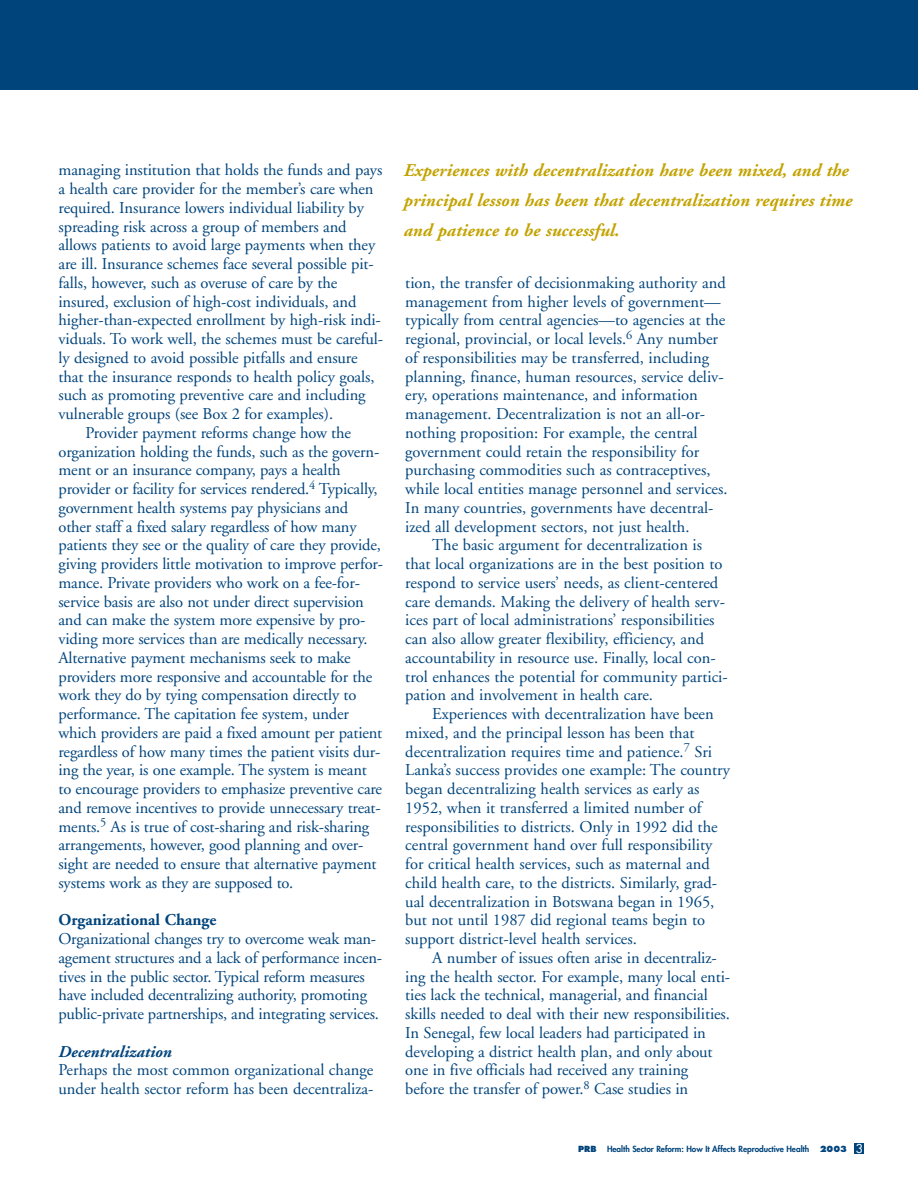
<style>
.page{position:relative;width:918px;height:1188px;background:#fff}
.page>*{position:absolute;margin:0;border:0;box-sizing:border-box;transform-origin:0 0}
.t1{font:italic 700 18px/30px "Adobe Garamond";letter-spacing:.005em;color:#c3a300}
.t2{font:16.5px/18.8px "Adobe Garamond";letter-spacing:-.005em;color:#00447c}
.t3{font:700 16.5px "Adobe Garamond";color:#00447c}
.t4{font:italic 700 16.5px "Adobe Garamond";color:#00447c}
.t5{font:800 8.25px "Futura";letter-spacing:-.005em;color:#00447c}
.t6{font:800 8.25px "Futura";color:#00447c}
.s1{font-weight:400;font-size:12px;color:#fff}
</style>
<div class="page">
<div style="left:854px;top:1144px;width:10px;height:10px;background:#00447c"></div>
<div style="left:0;top:0;width:918px;height:90px;background:#00447c"></div>
<p class="t2" style="left:58px;top:162px;width:325px">managing institution that holds the funds and pays</p>
<p class="t2" style="left:58px;top:181px;width:317px">a health care provider for the member’s care when</p>
<p class="t2" style="left:58px;top:200px;width:307px">required. Insurance lowers individual liability by</p>
<p class="t2" style="left:58px;top:219px;width:290px">spreading risk across a group of members and</p>
<p class="t2" style="left:58px;top:237px;width:318px">allows patients to avoid large payments when they</p>
<p class="t2" style="left:58px;top:256px;width:317px">are ill. Insurance schemes face several possible pit-</p>
<p class="t2" style="left:58px;top:275px;width:280px">falls, however, such as overuse of care by the</p>
<p class="t2" style="left:58px;top:294px;width:300px">insured, exclusion of high-cost individuals, and</p>
<p class="t2" style="left:58px;top:312px;width:324px">higher-than-expected enrollment by high-risk indi-</p>
<p class="t2" style="left:58px;top:331px;width:326px">viduals. To work well, the schemes must be careful-</p>
<p class="t2" style="left:58px;top:350px;width:301px">ly designed to avoid possible pitfalls and ensure</p>
<p class="t2" style="left:58px;top:369px;width:318px">that the insurance responds to health policy goals,</p>
<p class="t2" style="left:58px;top:387px;width:309px">such as promoting preventive care and including</p>
<p class="t2" style="left:58px;top:406px;width:276px">vulnerable groups (see Box 2 for examples).</p>
<p class="t2" style="left:86px;top:425px;width:267px">Provider payment reforms change how the</p>
<p class="t2" style="left:59px;top:444px;width:322px">organization holding the funds, such as the govern-</p>
<p class="t2" style="left:59px;top:462px;width:284px">ment or an insurance company, pays a health</p>
<p class="t2" style="left:59px;top:481px;width:321px">provider or facility for services rendered.<sup>4</sup> Typically,</p>
<p class="t2" style="left:59px;top:500px;width:291px">government health systems pay physicians and</p>
<p class="t2" style="left:59px;top:519px;width:300px">other staff a fixed salary regardless of how many</p>
<p class="t2" style="left:59px;top:537px;width:324px">patients they see or the quality of care they provide,</p>
<p class="t2" style="left:59px;top:556px;width:326px">giving providers little motivation to improve perfor-</p>
<p class="t2" style="left:59px;top:575px;width:303px">mance. Private providers who work on a fee-for-</p>
<p class="t2" style="left:59px;top:594px;width:307px">service basis are also not under direct supervision</p>
<p class="t2" style="left:59px;top:612px;width:308px">and can make the system more expensive by pro-</p>
<p class="t2" style="left:59px;top:631px;width:311px">viding more services than are medically necessary.</p>
<p class="t2" style="left:59px;top:650px;width:294px">Alternative payment mechanisms seek to make</p>
<p class="t2" style="left:59px;top:669px;width:315px">providers more responsive and accountable for the</p>
<p class="t2" style="left:59px;top:687px;width:299px">work they do by tying compensation directly to</p>
<p class="t2" style="left:59px;top:706px;width:292px">performance. The capitation fee system, under</p>
<p class="t2" style="left:59px;top:725px;width:325px">which providers are paid a fixed amount per patient</p>
<p class="t2" style="left:59px;top:744px;width:323px">regardless of how many times the patient visits dur-</p>
<p class="t2" style="left:59px;top:762px;width:310px">ing the year, is one example. The system is meant</p>
<p class="t2" style="left:59px;top:781px;width:325px">to encourage providers to emphasize preventive care</p>
<p class="t2" style="left:59px;top:800px;width:324px">and remove incentives to provide unnecessary treat-</p>
<p class="t2" style="left:59px;top:819px;width:312px">ments.<sup>5</sup> As is true of cost-sharing and risk-sharing</p>
<p class="t2" style="left:58px;top:837px;width:306px">arrangements, however, good planning and over-</p>
<p class="t2" style="left:58px;top:856px;width:320px">sight are needed to ensure that alternative payment</p>
<p class="t2" style="left:58px;top:875px;width:236px">systems work as they are supposed to.</p>
<p class="t3" style="left:58px;top:914px;width:159px">Organizational Change</p>
<p class="t2" style="left:58px;top:931px;width:325px">Organizational changes try to overcome weak man&shy;agement structures and a lack of performance incen&shy;tives in the public sector. Typical reform measures have included decentralizing authority, promoting public-private partnerships, and integrating services.</p>
<p class="t4" style="left:58px;top:1045px;width:115px">Decentralization</p>
<p class="t2" style="left:58px;top:1062px;width:317px">Perhaps the most common organizational change under health sector reform has been decentraliza-</p>
<p class="t1" style="left:404px;top:157px;width:450px">Experiences with decentralization have been mixed, and the principal lesson has been that decentralization requires time and patience to be successful.</p>
<p class="t2" style="left:405px;top:275px;width:322px">tion, the transfer of decisionmaking authority and</p>
<p class="t2" style="left:405px;top:293px;width:317px">management from higher levels of government—</p>
<p class="t2" style="left:405px;top:312px;width:322px">typically from central agencies—to agencies at the</p>
<p class="t2" style="left:405px;top:331px;width:314px">regional, provincial, or local levels.<sup>6</sup> Any number</p>
<p class="t2" style="left:405px;top:350px;width:305px">of responsibilities may be transferred, including</p>
<p class="t2" style="left:405px;top:368px;width:320px">planning, finance, human resources, service deliv-</p>
<p class="t2" style="left:405px;top:387px;width:294px">ery, operations maintenance, and information</p>
<p class="t2" style="left:405px;top:406px;width:301px">management. Decentralization is not an all-or-</p>
<p class="t2" style="left:405px;top:425px;width:294px">nothing proposition: For example, the central</p>
<p class="t2" style="left:405px;top:443px;width:295px">government could retain the responsibility for</p>
<p class="t2" style="left:405px;top:462px;width:307px">purchasing commodities such as contraceptives,</p>
<p class="t2" style="left:405px;top:481px;width:324px">while local entities manage personnel and services.</p>
<p class="t2" style="left:405px;top:500px;width:310px">In many countries, governments have decentral-</p>
<p class="t2" style="left:405px;top:518px;width:286px">ized all development sectors, not just health.</p>
<p class="t2" style="left:432px;top:537px;width:271px">The basic argument for decentralization is</p>
<p class="t2" style="left:405px;top:556px;width:319px">that local organizations are in the best position to</p>
<p class="t2" style="left:405px;top:575px;width:315px">respond to service users’ needs, as client-centered</p>
<p class="t2" style="left:405px;top:593px;width:321px">care demands. Making the delivery of health serv-</p>
<p class="t2" style="left:405px;top:612px;width:311px">ices part of local administrations’ responsibilities</p>
<p class="t2" style="left:405px;top:631px;width:300px">can also allow greater flexibility, efficiency, and</p>
<p class="t2" style="left:405px;top:650px;width:312px">accountability in resource use. Finally, local con-</p>
<p class="t2" style="left:405px;top:668px;width:324px">trol enhances the potential for community partici-</p>
<p class="t2" style="left:405px;top:687px;width:249px">pation and involvement in health care.</p>
<p class="t2" style="left:432px;top:706px;width:283px">Experiences with decentralization have been</p>
<p class="t2" style="left:405px;top:725px;width:291px">mixed, and the principal lesson has been that</p>
<p class="t2" style="left:405px;top:743px;width:308px">decentralization requires time and patience.<sup>7</sup> Sri</p>
<p class="t2" style="left:405px;top:762px;width:326px">Lanka’s success provides one example: The country</p>
<p class="t2" style="left:405px;top:781px;width:296px">began decentralizing health services as early as</p>
<p class="t2" style="left:405px;top:800px;width:298px">1952, when it transferred a limited number of</p>
<p class="t2" style="left:405px;top:818px;width:314px">responsibilities to districts. Only in 1992 did the</p>
<p class="t2" style="left:405px;top:837px;width:309px">central government hand over full responsibility</p>
<p class="t2" style="left:405px;top:856px;width:306px">for critical health services, such as maternal and</p>
<p class="t2" style="left:405px;top:875px;width:313px">child health care, to the districts. Similarly, grad-</p>
<p class="t2" style="left:405px;top:893px;width:311px">ual decentralization in Botswana began in 1965,</p>
<p class="t2" style="left:405px;top:912px;width:301px">but not until 1987 did regional teams begin to</p>
<p class="t2" style="left:405px;top:931px;width:233px">support district-level health services.</p>
<p class="t2" style="left:432px;top:950px;width:286px">A number of issues often arise in decentraliz-</p>
<p class="t2" style="left:405px;top:968px;width:326px">ing the health sector. For example, many local enti-</p>
<p class="t2" style="left:405px;top:987px;width:304px">ties lack the technical, managerial, and financial</p>
<p class="t2" style="left:405px;top:1006px;width:326px">skills needed to deal with their new responsibilities.</p>
<p class="t2" style="left:405px;top:1025px;width:302px">In Senegal, few local leaders had participated in</p>
<p class="t2" style="left:405px;top:1043px;width:309px">developing a district health plan, and only about</p>
<p class="t2" style="left:405px;top:1062px;width:285px">one in five officials had received any training</p>
<p class="t2" style="left:405px;top:1081px;width:284px">before the transfer of power.<sup>8</sup> Case studies in</p>
<p class="t6" style="left:578px;top:1145px;width:20px">PRB</p>
<p class="t5" style="left:607px;top:1145px;width:204px">Health Sector Reform: How It Affects Reproductive Health</p>
<p class="t6" style="left:820px;top:1145px;width:44px">2003 <span class="s1">3</span></p>
</div>
